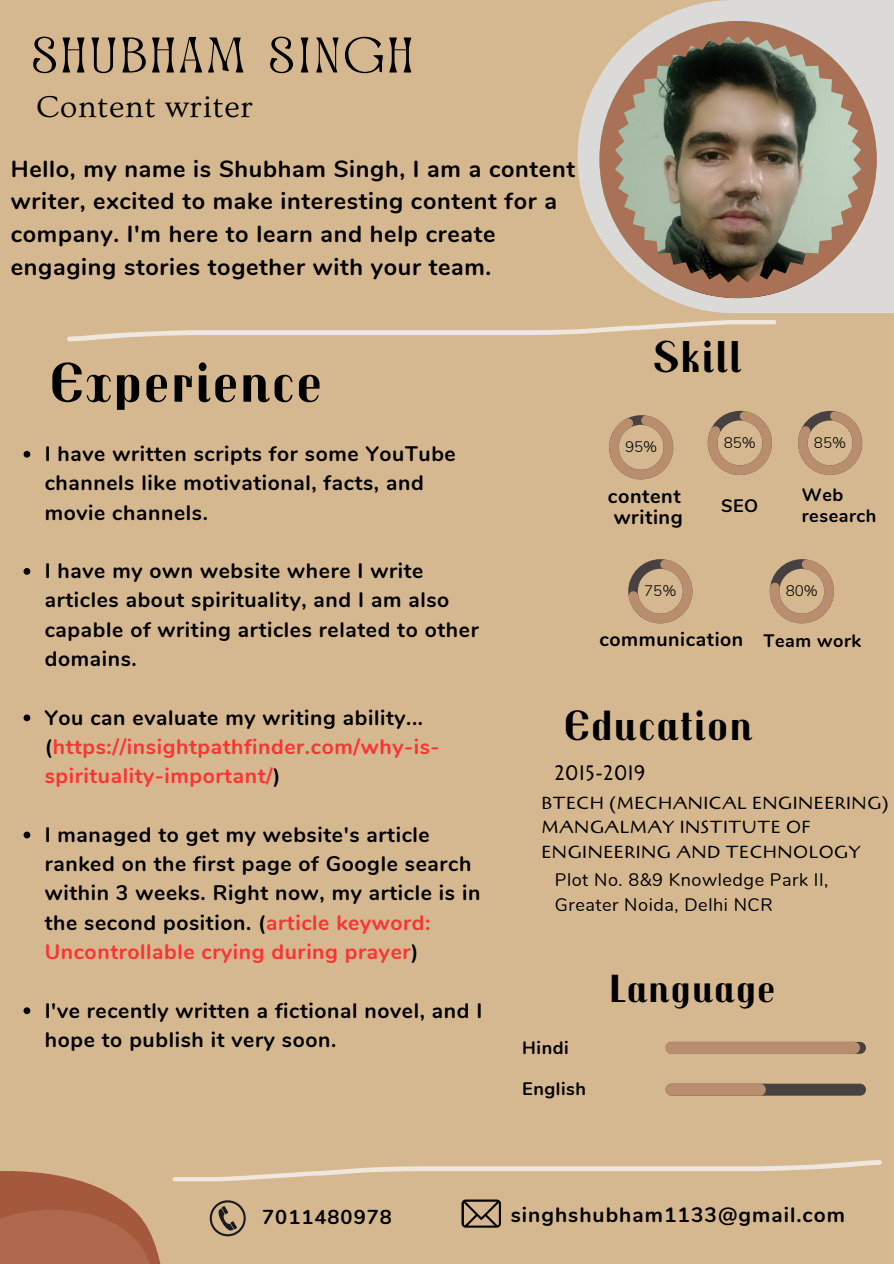
<style>
.page{position:relative;width:894px;height:1264px;background:#fff}
.page>*{position:absolute;margin:0;border:0;box-sizing:border-box;transform-origin:0 0}
.t1{font:700 56.1px "Trochut";letter-spacing:.03em;color:#000}
.t2{font:700 44.85px "Trochut";letter-spacing:.03em;color:#000}
.t3{font:700 42.6px "Trochut";letter-spacing:.03em;color:#000}
.t4{font:700 39.45px "Trochut";letter-spacing:.03em;color:#000}
.t5{font:31.65px "Ovo";letter-spacing:.03em;color:#000}
.t6{font:700 23.4px/32.7px "Nunito";letter-spacing:.03em;color:#000}
.t7{font:700 21px/29.2px "Nunito";letter-spacing:.03em;color:#000}
.t8{font:700 21px/29.2px "Nunito";letter-spacing:.03em;color:#ff3131}
.t9{font:21px "Cagliostro";letter-spacing:.03em;color:#000}
.t10{font:700 20.85px "Nunito";letter-spacing:.05em;color:#000}
.t11{font:700 20.1px "Nunito";letter-spacing:.05em;color:#000}
.t12{font:700 19.8px/21px "Nunito";letter-spacing:.03em;color:#000;text-align:center}
.t13{font:700 19.5px "Nunito";letter-spacing:.03em;color:#000}
.t14{font:18px/24.8px "Nunito";letter-spacing:.03em;color:#000}
.t15{font:700 18px/20.2px "Nunito";letter-spacing:.03em;color:#000}
.t16{font:17.4px/24.2px "Cagliostro";letter-spacing:.03em;color:#000}
.t17{font:300 15.15px "Nunito";color:#000}
.s1{color:#000}
.s2{color:#ff3131}
</style>
<div class="page">
<div style="left:0;top:0;width:893px;height:1263px;background:#d6b890"></div>
<svg style="left:577px;top:0;width:316px;height:313px;fill:#dbdad8"></svg>
<svg style="left:599px;top:21px;width:277px;height:277px;background:#9a8d7c"></svg>
<svg style="left:67px;top:320px;width:709px;height:21px"></svg>
<svg style="left:0;top:1160px;width:881px;height:103px"></svg>
<svg style="left:609px;top:415px;width:64px;height:64px"></svg>
<svg style="left:707px;top:411px;width:64px;height:64px"></svg>
<svg style="left:798px;top:411px;width:63px;height:64px"></svg>
<svg style="left:665px;top:1041px;width:200px;height:12px"></svg>
<div style="left:665px;top:1041px;width:194px;height:12px;background:#b88e6f;border-radius:6px"></div>
<div style="left:665px;top:1083px;width:200px;height:12px;background:#474241;border-radius:6px"></div>
<div style="left:665px;top:1083px;width:100px;height:12px;background:#b88e6f;border-radius:6px"></div>
<svg style="left:628px;top:559px;width:64px;height:64px"></svg>
<svg style="left:24px;top:451px;width:6px;height:6px"></svg>
<svg style="left:24px;top:568px;width:6px;height:7px"></svg>
<svg style="left:24px;top:714px;width:6px;height:7px"></svg>
<svg style="left:24px;top:831px;width:6px;height:7px"></svg>
<svg style="left:24px;top:1007px;width:6px;height:7px"></svg>
<svg style="left:769px;top:559px;width:64px;height:64px"></svg>
<p class="t5" style="left:36px;top:90px;width:218px">Content writer</p>
<p class="t6" style="left:11px;top:153px;width:565px">Hello, my name is Shubham Singh, I am a content writer, excited to make interesting content for a company. I'm here to learn and help create engaging stories together with your team.</p>
<p class="t1" style="left:49px;top:347px;width:274px">Experience</p>
<p class="t7" style="left:45px;top:439px;width:412px">I have written scripts for some YouTube channels like motivational, facts, and movie channels.</p>
<p class="t7" style="left:45px;top:556px;width:435px">I have my own website where I write articles about spirituality, and I am also capable of writing articles related to other domains.</p>
<p class="t2" style="left:653px;top:329px;width:89px">Skill</p>
<p class="t17" style="left:625px;top:437px;width:34px">95%</p>
<p class="t17" style="left:723px;top:432px;width:34px">85%</p>
<p class="t17" style="left:813px;top:432px;width:34px">85%</p>
<p class="t12" style="left:607px;top:485px;width:76px">content writing</p>
<p class="t15" style="left:720px;top:495px;width:39px">SEO</p>
<p class="t15" style="left:801px;top:485px;width:76px">Web research</p>
<p class="t17" style="left:644px;top:581px;width:34px">75%</p>
<p class="t13" style="left:599px;top:626px;width:145px">communication</p>
<p class="t17" style="left:785px;top:581px;width:34px">80%</p>
<p class="t15" style="left:763px;top:630px;width:99px">Team work</p>
<p class="t8" style="left:45px;top:703px;width:396px"><span class="s1">You can evaluate my writing ability... (</span>https://insightpathfinder.com/why-is&shy;spirituality-important/<span class="s1">)</span></p>
<p class="t7" style="left:45px;top:820px;width:437px">I managed to get my website's article ranked on the first page of Google search within 3 weeks. Right now, my article is in the second position. (<span class="s2">article keyword:<br>Uncontrollable crying during prayer</span>)</p>
<p class="t7" style="left:45px;top:995px;width:439px">I've recently written a fictional novel, and I hope to publish it very soon.</p>
<p class="t3" style="left:563px;top:698px;width:190px">Education</p>
<p class="t9" style="left:554px;top:759px;width:92px">2015-2019</p>
<p class="t16" style="left:541px;top:791px;width:349px">BTECH (MECHANICAL ENGINEERING)</p>
<p class="t16" style="left:541px;top:815px;width:320px">MANGALMAY INSTITUTE OF<br>ENGINEERING AND TECHNOLOGY</p>
<p class="t14" style="left:554px;top:867px;width:275px">Plot No. 8&amp;9 Knowledge Park II,<br>Greater Noida, Delhi NCR</p>
<p class="t15" style="left:522px;top:1037px;width:48px">Hindi</p>
<p class="t15" style="left:522px;top:1079px;width:65px">English</p>
<p class="t4" style="left:609px;top:963px;width:168px">Language</p>
<p class="t11" style="left:262px;top:1203px;width:131px">7011480978</p>
<p class="t10" style="left:510px;top:1201px;width:336px">singhshubham1133@gmail.com</p>
</div>
